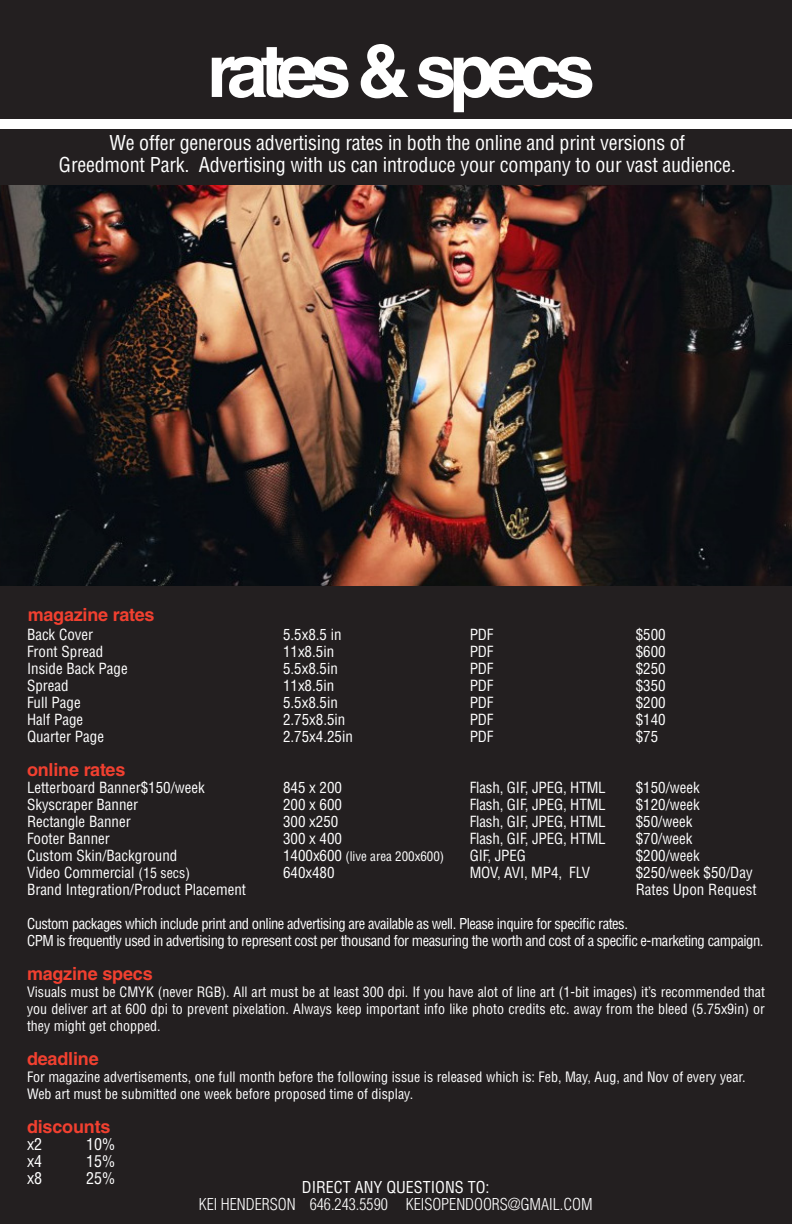
<style>
.page{position:relative;width:792px;height:1224px;background:#231f20}
.page>*{position:absolute;margin:0;border:0;box-sizing:border-box;transform-origin:0 0}
.t1{font:700 73.8px "Helvetica LT Std";letter-spacing:-.1em;color:#fff}
.t2{font:condensed 20px "Helvetica LT Std";letter-spacing:-.01em;color:#fff}
.t3{font:700 18px "Helvetica LT Std";letter-spacing:-.01em;color:#f14030}
.t4{font:300 condensed 16px "Helvetica LT Std";color:#fff}
.t5{font:condensed 16px "Helvetica LT Std";color:#fff}
.t6{font:condensed 15px "Helvetica LT Std";color:#fff}
.t7{font:condensed 14.6px "Helvetica LT Std";letter-spacing:-.035em;color:#fff}
.t8{font:condensed 14px/17px "Helvetica LT Std";color:#fff;text-align:justify}
.t9{font:condensed 13px "Helvetica LT Std";color:#fff}
.s1{font-size:14px}
.s2{font-size:15px}
</style>
<div class="page">
<img style="left:0;top:186px;width:792px;height:400px">
<div style="left:0;top:119px;width:792px;height:10px;background:#fff"></div>
<p class="t1" style="left:207px;top:26px;width:390px">rates &amp; specs</p>
<p class="t2" style="left:110px;top:130px;width:577px">We offer generous advertising rates in both the online and print versions of</p>
<p class="t2" style="left:59px;top:152px;width:678px">Greedmont Park. Advertising with us can introduce your company to our vast audience.</p>
<p class="t3" style="left:28px;top:604px;width:128px">magazine rates</p>
<p class="t6" style="left:636px;top:625px;width:31px">$500</p>
<p class="t6" style="left:636px;top:642px;width:31px">$600</p>
<p class="t6" style="left:636px;top:659px;width:31px">$250</p>
<p class="t6" style="left:636px;top:676px;width:31px">$350</p>
<p class="t6" style="left:636px;top:693px;width:31px">$200</p>
<p class="t6" style="left:636px;top:710px;width:31px">$140</p>
<p class="t6" style="left:636px;top:727px;width:24px">$75</p>
<p class="t6" style="left:636px;top:778px;width:66px">$150/week</p>
<p class="t6" style="left:636px;top:795px;width:66px">$120/week</p>
<p class="t6" style="left:636px;top:812px;width:58px">$50/week</p>
<p class="t6" style="left:636px;top:829px;width:58px">$70/week</p>
<p class="t6" style="left:636px;top:846px;width:66px">$200/week</p>
<p class="t6" style="left:636px;top:863px;width:119px">$250/week $50/Day</p>
<p class="t6" style="left:636px;top:880px;width:122px">Rates Upon Request</p>
<p class="t6" style="left:27px;top:625px;width:68px">Back Cover</p>
<p class="t6" style="left:27px;top:642px;width:78px">Front Spread</p>
<p class="t6" style="left:27px;top:659px;width:102px">Inside Back Page</p>
<p class="t6" style="left:27px;top:676px;width:43px">Spread</p>
<p class="t6" style="left:27px;top:693px;width:55px">Full Page</p>
<p class="t6" style="left:27px;top:710px;width:58px">Half Page</p>
<p class="t6" style="left:27px;top:727px;width:79px">Quarter Page</p>
<p class="t3" style="left:27px;top:759px;width:100px">online rates</p>
<p class="t6" style="left:27px;top:778px;width:179px">Letterboard Banner$150/week</p>
<p class="t6" style="left:27px;top:795px;width:113px">Skyscraper Banner</p>
<p class="t6" style="left:27px;top:812px;width:105px">Rectangle Banner</p>
<p class="t6" style="left:27px;top:829px;width:84px">Footer Banner</p>
<p class="t6" style="left:27px;top:846px;width:152px">Custom Skin/Background</p>
<p class="t6" style="left:27px;top:863px;width:165px">Video Commercial <span class="s1">(15 secs)</span></p>
<p class="t6" style="left:27px;top:880px;width:221px">Brand Integration/Product Placement</p>
<p class="t7" style="left:27px;top:915px;width:603px">Custom packages which include print and online advertising are available as well. Please inquire for specific rates.</p>
<p class="t7" style="left:27px;top:932px;width:738px">CPM is frequently used in advertising to represent cost per thousand for measuring the worth and cost of a specific e-marketing campaign.</p>
<p class="t3" style="left:27px;top:963px;width:127px">magzine specs</p>
<p class="t8" style="left:27px;top:984px;width:739px">Visuals must be CMYK (never RGB). All art must be at least 300 dpi. If you have alot of line art (1-bit images) it’s recommended that you deliver art at 600 dpi to prevent pixelation. Always keep important info like photo credits etc. away from the bleed (5.75x9in) or they might get chopped.</p>
<p class="t3" style="left:27px;top:1048px;width:73px">deadline</p>
<p class="t8" style="left:27px;top:1069px;width:720px">For magazine advertisements, one full month before the following issue is released which is: Feb, May, Aug, and Nov of every year.<br>Web art must be submitted one week before proposed time of display.</p>
<p class="t3" style="left:27px;top:1116px;width:85px">discounts</p>
<p class="t5" style="left:27px;top:1134px;width:17px">x2</p>
<p class="t5" style="left:86px;top:1134px;width:31px">10%</p>
<p class="t5" style="left:27px;top:1151px;width:17px">x4</p>
<p class="t5" style="left:86px;top:1151px;width:31px">15%</p>
<p class="t5" style="left:27px;top:1168px;width:17px">x8</p>
<p class="t5" style="left:86px;top:1168px;width:31px">25%</p>
<p class="t5" style="left:302px;top:1178px;width:189px">DIRECT ANY QUESTIONS TO:</p>
<p class="t4" style="left:199px;top:1195px;width:396px">KEI HENDERSON 646.243.5590 KEISOPENDOORS@GMAIL.COM</p>
<p class="t6" style="left:283px;top:625px;width:60px">5.5x8.5 in</p>
<p class="t6" style="left:283px;top:642px;width:53px">11x8.5in</p>
<p class="t6" style="left:283px;top:659px;width:56px">5.5x8.5in</p>
<p class="t6" style="left:283px;top:676px;width:53px">11x8.5in</p>
<p class="t6" style="left:283px;top:693px;width:56px">5.5x8.5in</p>
<p class="t6" style="left:283px;top:710px;width:64px">2.75x8.5in</p>
<p class="t6" style="left:283px;top:727px;width:71px">2.75x4.25in</p>
<p class="t6" style="left:283px;top:778px;width:61px">845 x 200</p>
<p class="t6" style="left:283px;top:795px;width:61px">200 x 600</p>
<p class="t6" style="left:283px;top:812px;width:57px">300 x250</p>
<p class="t6" style="left:283px;top:829px;width:61px">300 x 400</p>
<p class="t9" style="left:283px;top:848px;width:163px"><span class="s2">1400x600</span> (live area 200x600)</p>
<p class="t6" style="left:283px;top:863px;width:53px">640x480</p>
<p class="t6" style="left:470px;top:625px;width:25px">PDF</p>
<p class="t6" style="left:470px;top:642px;width:25px">PDF</p>
<p class="t6" style="left:470px;top:659px;width:25px">PDF</p>
<p class="t6" style="left:470px;top:676px;width:25px">PDF</p>
<p class="t6" style="left:470px;top:693px;width:25px">PDF</p>
<p class="t6" style="left:470px;top:710px;width:25px">PDF</p>
<p class="t6" style="left:470px;top:727px;width:25px">PDF</p>
<p class="t6" style="left:470px;top:778px;width:137px">Flash, GIF, JPEG, HTML</p>
<p class="t6" style="left:470px;top:795px;width:137px">Flash, GIF, JPEG, HTML</p>
<p class="t6" style="left:470px;top:812px;width:137px">Flash, GIF, JPEG, HTML</p>
<p class="t6" style="left:470px;top:829px;width:137px">Flash, GIF, JPEG, HTML</p>
<p class="t6" style="left:470px;top:846px;width:58px">GIF, JPEG</p>
<p class="t6" style="left:470px;top:863px;width:122px">MOV, AVI, MP4, FLV</p>
</div>
